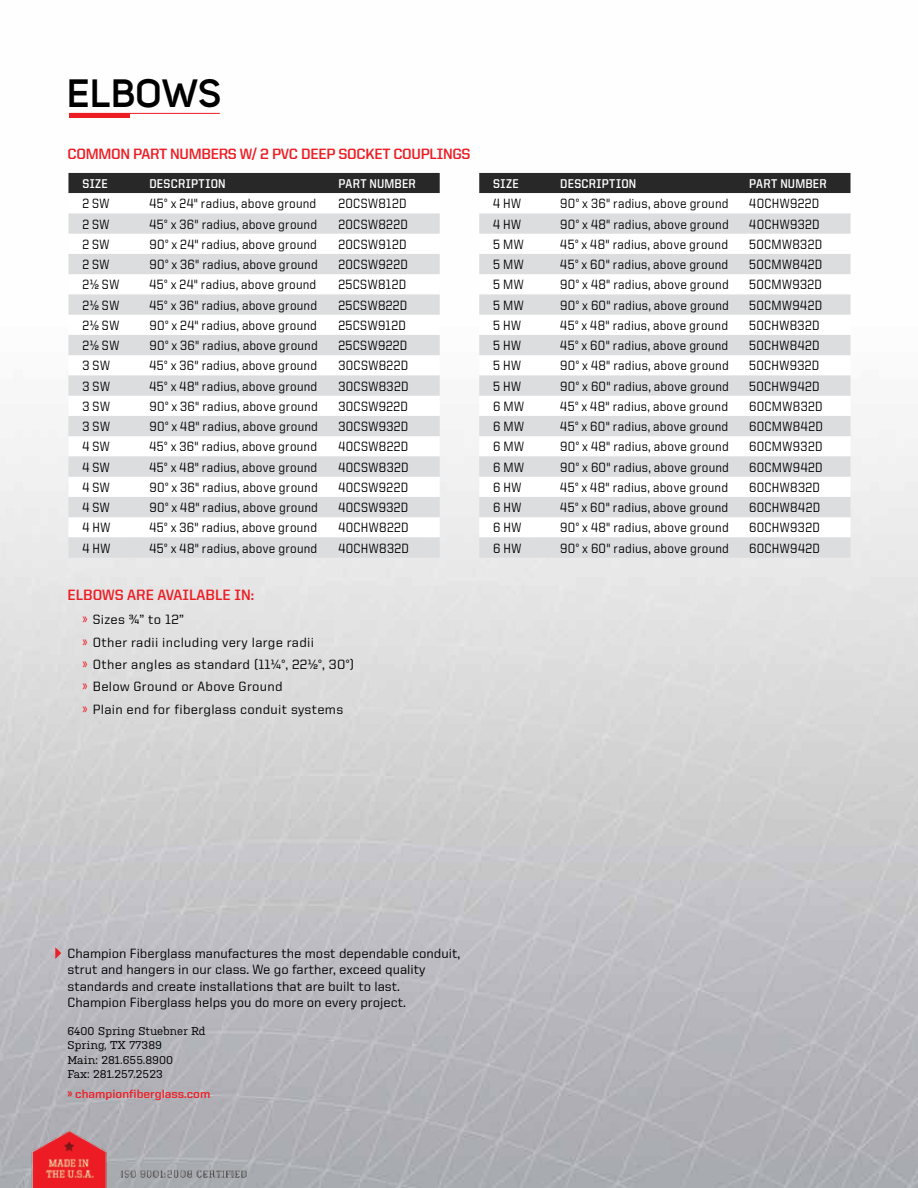
<style>
.page{position:relative;width:918px;height:1188px;background:#fff}
.page>*{position:absolute;margin:0;border:0;box-sizing:border-box;transform-origin:0 0}
.t1{font:700 39px "Uni Sans Semi";letter-spacing:.01em;color:#000}
.t2{font:700 15px "United Sans Reg";letter-spacing:-.02em;color:#ed1d24}
.t3{font:700 15px "United Sans Reg";color:#ed1d24}
.t4{font:500 13.5px "United Sans Reg";letter-spacing:.015em;color:#000;scale:.9 1}
.t5{font:500 13.5px/22.4px "United Sans Reg";letter-spacing:.015em;color:#000}
.t6{font:700 12.75px "United Sans Reg";letter-spacing:.025em;color:#fff;scale:.9 1}
.t7{font:700 12px "United Sans Reg";color:#ed1d24}
.t8{font:11.25px/14.2px "Kulturista";color:#000}
.s1{color:#ed1d24}
</style>
<div class="page">
<img style="left:10px;top:1119px;width:254px;height:69px">
<hr style="left:69px;top:113px;width:151px;height:1px;background:#ed1d24">
<hr style="left:69px;top:114px;width:61px;height:4px;background:#ed1d24">
<div style="left:68px;top:173px;width:372px;height:20px;background:#292829"></div>
<svg style="left:68px;top:213px;width:372px;height:345px"></svg>
<div style="left:68px;top:335px;width:372px;height:20px;background:#dcddde"></div>
<div style="left:479px;top:173px;width:371px;height:20px;background:#292829"></div>
<svg style="left:479px;top:213px;width:371px;height:345px;fill:#dcddde"></svg>
<svg style="left:55px;top:947px;width:6px;height:12px"></svg>
<h1 class="t1" style="left:68px;top:70px;width:156px">ELBOWS</h1>
<p class="t2" style="left:68px;top:146px;width:405px">COMMON PART NUMBERS W/ 2 PVC DEEP SOCKET COUPLINGS</p>
<p class="t6" style="left:83px;top:177px;width:30px">SIZE</p>
<p class="t6" style="left:149px;top:177px;width:86px">DESCRIPTION</p>
<p class="t6" style="left:338px;top:177px;width:88px">PART NUMBER</p>
<p class="t4" style="left:83px;top:196px;width:32px">2 SW</p>
<p class="t4" style="left:149px;top:196px;width:187px">45° x 24" radius, above ground</p>
<p class="t4" style="left:338px;top:196px;width:77px">20CSW812D</p>
<p class="t4" style="left:83px;top:217px;width:32px">2 SW</p>
<p class="t4" style="left:149px;top:217px;width:188px">45° x 36" radius, above ground</p>
<p class="t4" style="left:338px;top:217px;width:79px">20CSW822D</p>
<p class="t4" style="left:83px;top:237px;width:32px">2 SW</p>
<p class="t4" style="left:149px;top:237px;width:188px">90° x 24" radius, above ground</p>
<p class="t4" style="left:338px;top:237px;width:77px">20CSW912D</p>
<p class="t4" style="left:83px;top:257px;width:32px">2 SW</p>
<p class="t4" style="left:149px;top:257px;width:189px">90° x 36" radius, above ground</p>
<p class="t4" style="left:338px;top:257px;width:79px">20CSW922D</p>
<p class="t4" style="left:83px;top:277px;width:42px">2½ SW</p>
<p class="t4" style="left:149px;top:277px;width:187px">45° x 24" radius, above ground</p>
<p class="t4" style="left:338px;top:277px;width:77px">25CSW812D</p>
<p class="t4" style="left:83px;top:298px;width:42px">2½ SW</p>
<p class="t4" style="left:149px;top:298px;width:188px">45° x 36" radius, above ground</p>
<p class="t4" style="left:338px;top:298px;width:78px">25CSW822D</p>
<p class="t4" style="left:83px;top:318px;width:42px">2½ SW</p>
<p class="t4" style="left:149px;top:318px;width:188px">90° x 24" radius, above ground</p>
<p class="t4" style="left:338px;top:318px;width:77px">25CSW912D</p>
<p class="t4" style="left:83px;top:338px;width:42px">2½ SW</p>
<p class="t4" style="left:149px;top:338px;width:189px">90° x 36" radius, above ground</p>
<p class="t4" style="left:338px;top:338px;width:78px">25CSW922D</p>
<p class="t4" style="left:83px;top:358px;width:32px">3 SW</p>
<p class="t4" style="left:149px;top:358px;width:188px">45° x 36" radius, above ground</p>
<p class="t4" style="left:338px;top:358px;width:79px">30CSW822D</p>
<p class="t4" style="left:83px;top:379px;width:32px">3 SW</p>
<p class="t4" style="left:149px;top:379px;width:188px">45° x 48" radius, above ground</p>
<p class="t4" style="left:338px;top:379px;width:79px">30CSW832D</p>
<p class="t4" style="left:83px;top:399px;width:32px">3 SW</p>
<p class="t4" style="left:149px;top:399px;width:189px">90° x 36" radius, above ground</p>
<p class="t4" style="left:338px;top:399px;width:79px">30CSW922D</p>
<p class="t4" style="left:83px;top:419px;width:32px">3 SW</p>
<p class="t4" style="left:149px;top:419px;width:189px">90° x 48" radius, above ground</p>
<p class="t4" style="left:338px;top:419px;width:79px">30CSW932D</p>
<p class="t4" style="left:83px;top:439px;width:32px">4 SW</p>
<p class="t4" style="left:149px;top:439px;width:188px">45° x 36" radius, above ground</p>
<p class="t4" style="left:338px;top:439px;width:79px">40CSW822D</p>
<p class="t4" style="left:83px;top:460px;width:32px">4 SW</p>
<p class="t4" style="left:149px;top:460px;width:188px">45° x 48" radius, above ground</p>
<p class="t4" style="left:338px;top:460px;width:79px">40CSW832D</p>
<p class="t4" style="left:83px;top:480px;width:32px">4 SW</p>
<p class="t4" style="left:149px;top:480px;width:189px">90° x 36" radius, above ground</p>
<p class="t4" style="left:338px;top:480px;width:79px">40CSW922D</p>
<p class="t4" style="left:83px;top:500px;width:32px">4 SW</p>
<p class="t4" style="left:149px;top:500px;width:189px">90° x 48" radius, above ground</p>
<p class="t4" style="left:338px;top:500px;width:79px">40CSW932D</p>
<p class="t4" style="left:83px;top:520px;width:32px">4 HW</p>
<p class="t4" style="left:149px;top:520px;width:188px">45° x 36" radius, above ground</p>
<p class="t4" style="left:338px;top:520px;width:80px">40CHW822D</p>
<p class="t4" style="left:83px;top:541px;width:32px">4 HW</p>
<p class="t4" style="left:149px;top:541px;width:188px">45° x 48" radius, above ground</p>
<p class="t4" style="left:338px;top:541px;width:80px">40CHW832D</p>
<p class="t3" style="left:68px;top:587px;width:188px">ELBOWS ARE AVAILABLE IN:</p>
<p class="t5" style="left:82px;top:608px;width:273px"><span class="s1">»</span> Sizes ¾” to 12”<br><span class="s1">»</span> Other radii including very large radii<br><span class="s1">»</span> Other angles as standard (11¼°, 22½°, 30°) <span class="s1">»</span> Below Ground or Above Ground<br><span class="s1">»</span> Plain end for fiberglass conduit systems</p>
<p class="t6" style="left:493px;top:177px;width:30px">SIZE</p>
<p class="t6" style="left:560px;top:177px;width:86px">DESCRIPTION</p>
<p class="t6" style="left:749px;top:177px;width:88px">PART NUMBER</p>
<p class="t4" style="left:493px;top:196px;width:32px">4 HW</p>
<p class="t4" style="left:560px;top:196px;width:189px">90° x 36" radius, above ground</p>
<p class="t4" style="left:749px;top:196px;width:79px">40CHW922D</p>
<p class="t4" style="left:493px;top:217px;width:32px">4 HW</p>
<p class="t4" style="left:560px;top:217px;width:189px">90° x 48" radius, above ground</p>
<p class="t4" style="left:749px;top:217px;width:80px">40CHW932D</p>
<p class="t4" style="left:493px;top:237px;width:35px">5 MW</p>
<p class="t4" style="left:560px;top:237px;width:188px">45° x 48" radius, above ground</p>
<p class="t4" style="left:749px;top:237px;width:83px">50CMW832D</p>
<p class="t4" style="left:493px;top:257px;width:35px">5 MW</p>
<p class="t4" style="left:560px;top:257px;width:188px">45° x 60" radius, above ground</p>
<p class="t4" style="left:749px;top:257px;width:83px">50CMW842D</p>
<p class="t4" style="left:493px;top:277px;width:35px">5 MW</p>
<p class="t4" style="left:560px;top:277px;width:189px">90° x 48" radius, above ground</p>
<p class="t4" style="left:749px;top:277px;width:82px">50CMW932D</p>
<p class="t4" style="left:493px;top:298px;width:35px">5 MW</p>
<p class="t4" style="left:560px;top:298px;width:189px">90° x 60" radius, above ground</p>
<p class="t4" style="left:749px;top:298px;width:83px">50CMW942D</p>
<p class="t4" style="left:493px;top:318px;width:32px">5 HW</p>
<p class="t4" style="left:560px;top:318px;width:188px">45° x 48" radius, above ground</p>
<p class="t4" style="left:749px;top:318px;width:80px">50CHW832D</p>
<p class="t4" style="left:493px;top:338px;width:32px">5 HW</p>
<p class="t4" style="left:560px;top:338px;width:188px">45° x 60" radius, above ground</p>
<p class="t4" style="left:749px;top:338px;width:80px">50CHW842D</p>
<p class="t4" style="left:493px;top:358px;width:32px">5 HW</p>
<p class="t4" style="left:560px;top:358px;width:189px">90° x 48" radius, above ground</p>
<p class="t4" style="left:749px;top:358px;width:79px">50CHW932D</p>
<p class="t4" style="left:493px;top:379px;width:32px">5 HW</p>
<p class="t4" style="left:560px;top:379px;width:189px">90° x 60" radius, above ground</p>
<p class="t4" style="left:749px;top:379px;width:80px">50CHW942D</p>
<p class="t4" style="left:493px;top:399px;width:36px">6 MW</p>
<p class="t4" style="left:560px;top:399px;width:188px">45° x 48" radius, above ground</p>
<p class="t4" style="left:749px;top:399px;width:83px">60CMW832D</p>
<p class="t4" style="left:493px;top:419px;width:36px">6 MW</p>
<p class="t4" style="left:560px;top:419px;width:188px">45° x 60" radius, above ground</p>
<p class="t4" style="left:749px;top:419px;width:83px">60CMW842D</p>
<p class="t4" style="left:493px;top:439px;width:36px">6 MW</p>
<p class="t4" style="left:560px;top:439px;width:189px">90° x 48" radius, above ground</p>
<p class="t4" style="left:749px;top:439px;width:83px">60CMW932D</p>
<p class="t4" style="left:493px;top:460px;width:36px">6 MW</p>
<p class="t4" style="left:560px;top:460px;width:189px">90° x 60" radius, above ground</p>
<p class="t4" style="left:749px;top:460px;width:83px">60CMW942D</p>
<p class="t4" style="left:493px;top:480px;width:33px">6 HW</p>
<p class="t4" style="left:560px;top:480px;width:188px">45° x 48" radius, above ground</p>
<p class="t4" style="left:749px;top:480px;width:80px">60CHW832D</p>
<p class="t4" style="left:493px;top:500px;width:33px">6 HW</p>
<p class="t4" style="left:560px;top:500px;width:188px">45° x 60" radius, above ground</p>
<p class="t4" style="left:749px;top:500px;width:80px">60CHW842D</p>
<p class="t4" style="left:493px;top:520px;width:33px">6 HW</p>
<p class="t4" style="left:560px;top:520px;width:189px">90° x 48" radius, above ground</p>
<p class="t4" style="left:749px;top:520px;width:80px">60CHW932D</p>
<p class="t4" style="left:493px;top:541px;width:33px">6 HW</p>
<p class="t4" style="left:560px;top:541px;width:189px">90° x 60" radius, above ground</p>
<p class="t4" style="left:749px;top:541px;width:80px">60CHW942D</p>
<p class="t5" style="left:68px;top:945px;width:394px;line-height:16.5px">Champion Fiberglass manufactures the most dependable conduit, strut and hangers in our class. We go farther, exceed quality standards and create installations that are built to last.<br>Champion Fiberglass helps you do more on every project.</p>
<p class="t8" style="left:68px;top:1023px;width:140px">6400 Spring Stuebner Rd<br>Spring, TX 77389<br>Main: 281.655.8900<br>Fax: 281.257.2523</p>
<p class="t7" style="left:68px;top:1087px;width:144px">» championfiberglass.com</p>
</div>
